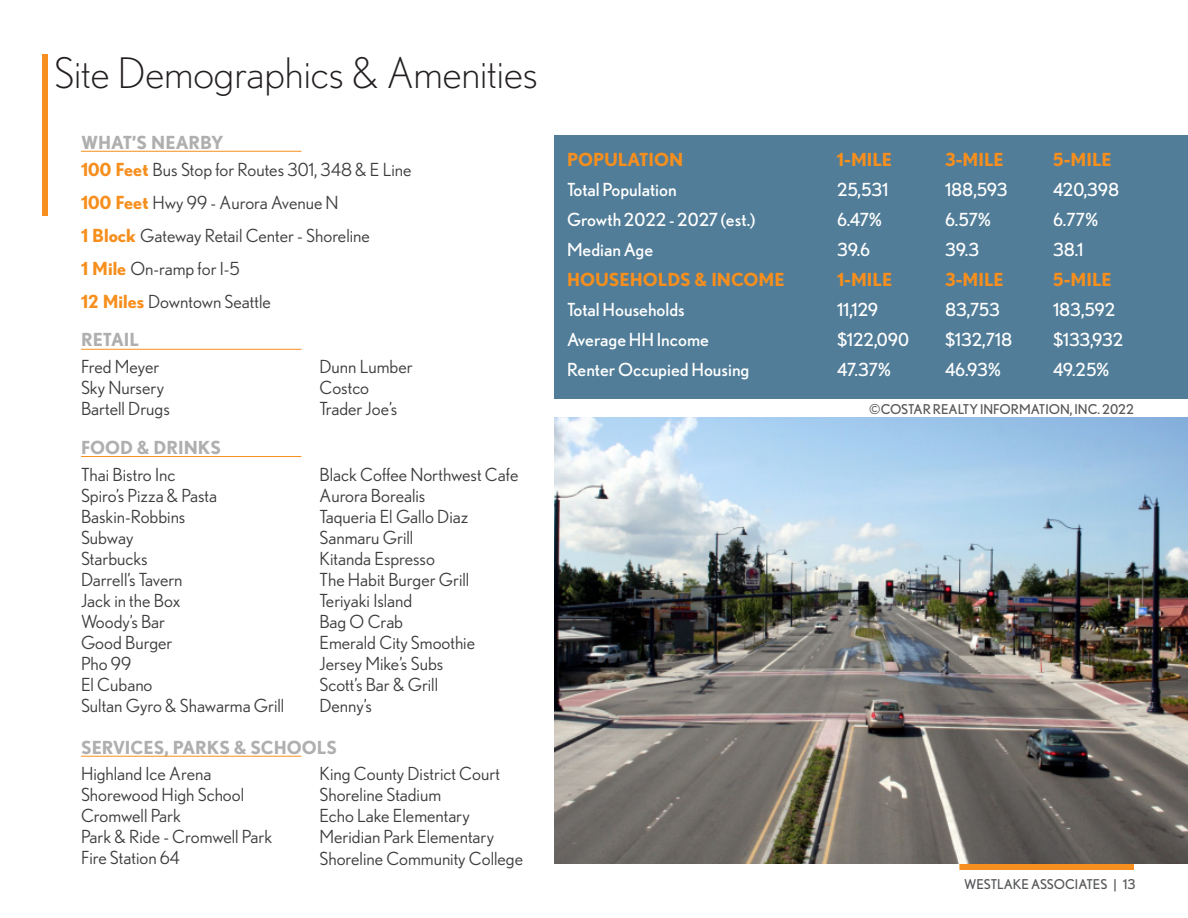
<style>
.page{position:relative;width:1188px;height:918px;background:#fff}
.page>*{position:absolute;margin:0;border:0;box-sizing:border-box;transform-origin:0 0}
.t1{font:300 42px "Nobel";color:#231f20}
.t2{font:18px/33px "Nobel";color:#3d3d3d}
.t3{font:18px "Nobel";color:#fff}
.t4{font:700 18px "Nobel";color:#f68f1e}
.t5{font:700 18px "Nobel";color:#aeafae}
.t6{font:13.5px "Nobel";color:#57585a}
.s1{font-weight:700;color:#f68f1e}
</style>
<div class="page">
<div style="left:42px;top:54px;width:6px;height:162px;background:#f68f1e"></div>
<div style="left:959px;top:864px;width:175px;height:6px;background:#f68f1e"></div>
<img style="left:554px;top:418px;width:634px;height:446px">
<div style="left:554px;top:135px;width:634px;height:264px;background:#517d98"></div>
<hr style="left:81px;top:151px;width:221px;height:1px;background:#f68f1e">
<hr style="left:81px;top:349px;width:221px;height:1px;background:#f68f1e">
<hr style="left:81px;top:456px;width:221px;height:1px;background:#f68f1e">
<hr style="left:81px;top:756px;width:221px;height:1px;background:#f68f1e">
<p class="t1" style="left:54px;top:49px;width:485px">Site Demographics &amp; Amenities</p>
<p class="t5" style="left:81px;top:132px;width:144px">WHAT’S NEARBY</p>
<p class="t2" style="left:81px;top:153px;width:332px"><span class="s1">100 Feet</span> Bus Stop for Routes 301, 348 &amp; E Line</p>
<p class="t2" style="left:81px;top:186px;width:290px"><span class="s1">100 Feet</span> Hwy 99 - Aurora Avenue N<br><span class="s1">1 Block</span> Gateway Retail Center - Shoreline</p>
<p class="t2" style="left:81px;top:252px;width:160px"><span class="s1">1 Mile</span> On-ramp for I-5</p>
<p class="t2" style="left:81px;top:285px;width:191px"><span class="s1">12 Miles</span> Downtown Seattle</p>
<p class="t5" style="left:81px;top:329px;width:59px">RETAIL</p>
<p class="t2" style="left:81px;top:349px;width:80px">Fred Meyer</p>
<p class="t2" style="left:81px;top:370px;width:85px">Sky Nursery</p>
<p class="t2" style="left:81px;top:391px;width:90px">Bartell Drugs</p>
<p class="t5" style="left:81px;top:437px;width:142px">FOOD &amp; DRINKS</p>
<p class="t2" style="left:81px;top:457px;width:96px">Thai Bistro Inc</p>
<p class="t2" style="left:81px;top:478px;width:138px">Spiro’s Pizza &amp; Pasta</p>
<p class="t2" style="left:81px;top:499px;width:106px">Baskin-Robbins</p>
<p class="t2" style="left:81px;top:520px;width:54px">Subway</p>
<p class="t2" style="left:81px;top:541px;width:68px">Starbucks</p>
<p class="t2" style="left:81px;top:563px;width:103px">Darrell’s Tavern</p>
<p class="t2" style="left:81px;top:584px;width:101px">Jack in the Box</p>
<p class="t2" style="left:81px;top:605px;width:86px">Woody’s Bar</p>
<p class="t2" style="left:81px;top:626px;width:93px">Good Burger</p>
<p class="t2" style="left:81px;top:647px;width:52px">Pho 99</p>
<p class="t2" style="left:81px;top:668px;width:73px">El Cubano</p>
<p class="t2" style="left:81px;top:689px;width:205px">Sultan Gyro &amp; Shawarma Grill</p>
<p class="t2" style="left:320px;top:349px;width:95px">Dunn Lumber</p>
<p class="t2" style="left:320px;top:370px;width:51px">Costco</p>
<p class="t2" style="left:320px;top:391px;width:79px">Trader Joe’s</p>
<p class="t2" style="left:320px;top:458px;width:200px">Black Coffee Northwest Cafe</p>
<p class="t2" style="left:320px;top:479px;width:107px">Aurora Borealis</p>
<p class="t2" style="left:320px;top:500px;width:150px">Taqueria El Gallo Diaz</p>
<p class="t2" style="left:320px;top:521px;width:95px">Sanmaru Grill</p>
<p class="t2" style="left:320px;top:542px;width:117px">Kitanda Espresso</p>
<p class="t2" style="left:320px;top:563px;width:151px">The Habit Burger Grill</p>
<p class="t2" style="left:320px;top:584px;width:94px">Teriyaki Island</p>
<p class="t2" style="left:320px;top:605px;width:85px">Bag O Crab</p>
<p class="t2" style="left:320px;top:626px;width:157px">Emerald City Smoothie</p>
<p class="t2" style="left:320px;top:647px;width:125px">Jersey Mike’s Subs</p>
<p class="t2" style="left:320px;top:668px;width:120px">Scott’s Bar &amp; Grill</p>
<p class="t2" style="left:320px;top:689px;width:54px">Denny’s</p>
<p class="t5" style="left:81px;top:736px;width:258px">SERVICES, PARKS &amp; SCHOOLS</p>
<p class="t2" style="left:81px;top:757px;width:132px">Highland Ice Arena</p>
<p class="t2" style="left:81px;top:778px;width:165px">Shorewood High School</p>
<p class="t2" style="left:81px;top:799px;width:101px">Cromwell Park</p>
<p class="t2" style="left:81px;top:820px;width:193px">Park &amp; Ride - Cromwell Park</p>
<p class="t2" style="left:81px;top:841px;width:100px">Fire Station 64</p>
<p class="t2" style="left:320px;top:757px;width:182px">King County District Court</p>
<p class="t2" style="left:320px;top:778px;width:123px">Shoreline Stadium</p>
<p class="t2" style="left:320px;top:799px;width:152px">Echo Lake Elementary</p>
<p class="t2" style="left:320px;top:820px;width:176px">Meridian Park Elementary</p>
<p class="t2" style="left:320px;top:841px;width:205px">Shoreline Community College</p>
<p class="t4" style="left:567px;top:149px;width:118px">POPULATION</p>
<p class="t4" style="left:837px;top:149px;width:57px">1-MILE</p>
<p class="t4" style="left:945px;top:149px;width:60px">3-MILE</p>
<p class="t4" style="left:1053px;top:149px;width:60px">5-MILE</p>
<p class="t3" style="left:567px;top:179px;width:111px">Total Population</p>
<p class="t3" style="left:837px;top:179px;width:53px">25,531</p>
<p class="t3" style="left:945px;top:179px;width:64px">188,593</p>
<p class="t3" style="left:1053px;top:179px;width:68px">420,398</p>
<p class="t3" style="left:567px;top:209px;width:190px">Growth 2022 - 2027 (est.)</p>
<p class="t3" style="left:837px;top:209px;width:47px">6.47%</p>
<p class="t3" style="left:945px;top:209px;width:48px">6.57%</p>
<p class="t3" style="left:1053px;top:209px;width:47px">6.77%</p>
<p class="t3" style="left:567px;top:239px;width:88px">Median Age</p>
<p class="t3" style="left:837px;top:239px;width:35px">39.6</p>
<p class="t3" style="left:945px;top:239px;width:36px">39.3</p>
<p class="t3" style="left:1053px;top:239px;width:32px">38.1</p>
<p class="t4" style="left:567px;top:269px;width:219px">HOUSEHOLDS &amp; INCOME</p>
<p class="t4" style="left:837px;top:269px;width:57px">1-MILE</p>
<p class="t4" style="left:945px;top:269px;width:60px">3-MILE</p>
<p class="t4" style="left:1053px;top:269px;width:60px">5-MILE</p>
<p class="t3" style="left:567px;top:299px;width:119px">Total Households</p>
<p class="t3" style="left:837px;top:299px;width:43px">11,129</p>
<p class="t3" style="left:945px;top:299px;width:57px">83,753</p>
<p class="t3" style="left:1053px;top:299px;width:64px">183,592</p>
<p class="t3" style="left:567px;top:329px;width:143px">Average HH Income</p>
<p class="t3" style="left:837px;top:329px;width:74px">$122,090</p>
<p class="t3" style="left:945px;top:329px;width:69px">$132,718</p>
<p class="t3" style="left:1053px;top:329px;width:72px">$133,932</p>
<p class="t3" style="left:567px;top:359px;width:184px">Renter Occupied Housing</p>
<p class="t3" style="left:837px;top:359px;width:56px">47.37%</p>
<p class="t3" style="left:945px;top:359px;width:58px">46.93%</p>
<p class="t3" style="left:1053px;top:359px;width:58px">49.25%</p>
<p class="t6" style="left:869px;top:401px;width:266px">©COSTAR REALTY INFORMATION, INC. 2022</p>
<p class="t6" style="left:964px;top:877px;width:173px">WESTLAKE ASSOCIATES | 13</p>
</div>
